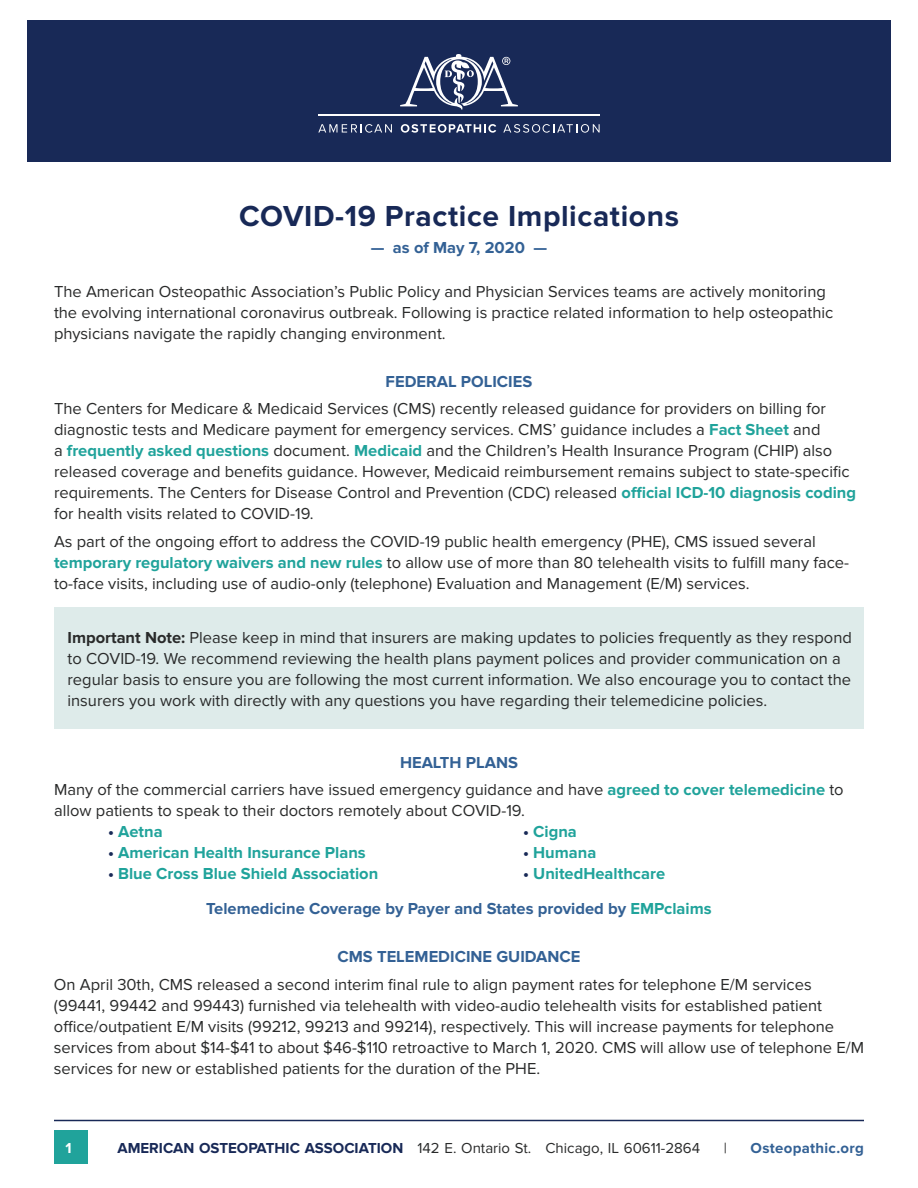
<style>
.page{position:relative;width:918px;height:1188px;background:#fff}
.page>*{position:absolute;margin:0;border:0;box-sizing:border-box;transform-origin:0 0}
.t1{font:700 30px "Proxima Nova";letter-spacing:.02em;color:#182957}
.t2{font:16.5px/21px "Proxima Nova";color:#292a2a}
.t3{font:700 16.5px/34.5px "Proxima Nova";color:#336195}
.t4{font:700 16.5px "Proxima Nova";color:#20a39b}
.t5{font:15px "Proxima Nova";color:#292a2a}
.t6{font:700 15px "Proxima Nova";letter-spacing:.02em;color:#336195}
.t7{font:700 15px "Proxima Nova";color:#fff}
.s1{font-weight:700;color:#20a39b}
.s2{font-weight:700}
.s3{font-weight:700;color:#336195}
.s4{color:#182957}
.s5{color:#20a39b}
.s6{font-weight:700;color:#182957}
</style>
<div class="page">
<div style="left:54px;top:1130px;width:34px;height:34px;background:#20a39b"></div>
<div style="left:27px;top:20px;width:864px;height:142px;background:#182957"></div>
<svg style="left:318px;top:124px;width:74px;height:9px"></svg>
<svg style="left:401px;top:124px;width:95px;height:9px"></svg>
<svg style="left:503px;top:124px;width:97px;height:9px"></svg>
<hr style="left:318px;top:115px;width:282px;height:1px;background:#fff">
<svg style="left:400px;top:54px;width:118px;height:56px"></svg>
<hr style="left:54px;top:1120px;width:810px;height:1px;background:#182957">
<div style="left:54px;top:608px;width:810px;height:121px;background:#deebea"></div>
<h1 class="t1" style="left:239px;top:199px;width:441px">COVID-19 Practice Implications</h1>
<p class="t3" style="left:371px;top:231px;width:178px">— as of May 7, 2020 —</p>
<p class="t2" style="left:54px;top:281px;width:781px">The American Osteopathic Association’s Public Policy and Physician Services teams are actively monitoring the evolving international coronavirus outbreak. Following is practice related information to help osteopathic physicians navigate the rapidly changing environment.</p>
<p class="t3" style="left:386px;top:364px;width:148px">FEDERAL POLICIES</p>
<p class="t2" style="left:54px;top:399px;width:804px">The Centers for Medicare &amp; Medicaid Services (CMS) recently released guidance for providers on billing for diagnostic tests and Medicare payment for emergency services. CMS’ guidance includes a <span class="s1">Fact Sheet</span> and<br>a <span class="s1">frequently asked questions</span> document. <span class="s1">Medicaid</span> and the Children’s Health Insurance Program (CHIP) also released coverage and benefits guidance. However, Medicaid reimbursement remains subject to state-specific requirements. The Centers for Disease Control and Prevention (CDC) released <span class="s1">official ICD-10 diagnosis coding </span>for health visits related to COVID-19.</p>
<p class="t2" style="left:54px;top:531px;width:797px">As part of the ongoing effort to address the COVID-19 public health emergency (PHE), CMS issued several <span class="s1">temporary regulatory waivers and new rules</span> to allow use of more than 80 telehealth visits to fulfill many face&shy;to-face visits, including use of audio-only (telephone) Evaluation and Management (E/M) services.</p>
<p class="t2" style="left:68px;top:628px;width:786px"><span class="s2">Important Note:</span> Please keep in mind that insurers are making updates to policies frequently as they respond to COVID-19. We recommend reviewing the health plans payment polices and provider communication on a regular basis to ensure you are following the most current information. We also encourage you to contact the insurers you work with directly with any questions you have regarding their telemedicine policies.</p>
<p class="t2" style="left:54px;top:748px;width:791px;line-height:27.8px;text-indent:346px"><span class="s3">HEALTH PLANS<br></span>Many of the commercial carriers have issued emergency guidance and have <span class="s1">agreed to cover telemedicine</span> to</p>
<p class="t2" style="left:54px;top:801px;width:473px">allow patients to speak to their doctors remotely about COVID-19.</p>
<p class="t4" style="left:108px;top:822px;width:56px"><span class="s4">•</span> Aetna</p>
<p class="t4" style="left:108px;top:843px;width:259px"><span class="s4">•</span> American Health Insurance Plans</p>
<p class="t4" style="left:108px;top:864px;width:272px"><span class="s4">•</span> Blue Cross Blue Shield Association</p>
<p class="t4" style="left:523px;top:822px;width:55px"><span class="s4">•</span> Cigna</p>
<p class="t4" style="left:523px;top:843px;width:75px"><span class="s4">•</span> Humana</p>
<p class="t3" style="left:206px;top:857px;width:507px;text-indent:317px"><span class="s4">•</span> <span class="s5">UnitedHealthcare<br></span>Telemedicine Coverage by Payer and States provided by <span class="s5">EMPclaims</span></p>
<p class="t3" style="left:338px;top:939px;width:244px">CMS TELEMEDICINE GUIDANCE</p>
<p class="t2" style="left:54px;top:974px;width:812px">On April 30th, CMS released a second interim final rule to align payment rates for telephone E/M services (99441, 99442 and 99443) furnished via telehealth with video-audio telehealth visits for established patient office/outpatient E/M visits (99212, 99213 and 99214), respectively. This will increase payments for telephone services from about $14-$41 to about $46-$110 retroactive to March 1, 2020. CMS will allow use of telephone E/M services for new or established patients for the duration of the PHE.</p>
<p class="t7" style="left:66px;top:1139px;width:8px">1</p>
<p class="t5" style="left:117px;top:1139px;width:584px"><span class="s6">AMERICAN OSTEOPATHIC ASSOCIATION</span> 142 E. Ontario St. Chicago, IL 60611-2864</p>
<p class="t5" style="left:724px;top:1139px;width:5px">|</p>
<p class="t6" style="left:751px;top:1139px;width:115px">Osteopathic.org</p>
</div>
